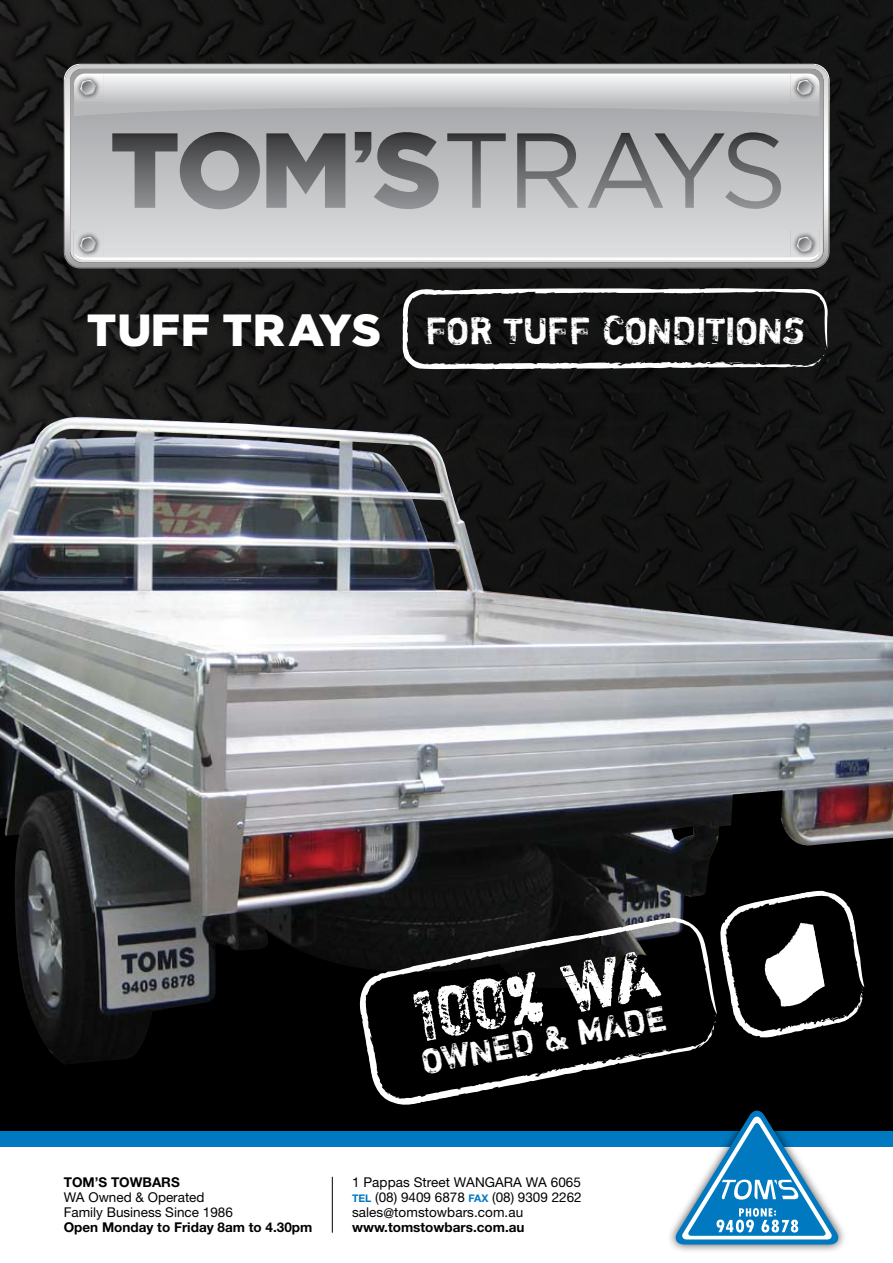
<style>
.page{position:relative;width:893px;height:1263px;background:#fff}
.page>*{position:absolute;margin:0;border:0;box-sizing:border-box;transform-origin:0 0}
.t1{font:70.65px "Shortcut";color:#fff}
.t2{font:37.95px "Shortcut";color:#fff}
.t3{font:34.8px "Shortcut";color:#fff}
.t4{font:13.5px/15px "Helvetica Neue LT Std";color:#000;text-align:justify}
.t5{font:700 13.5px "Helvetica Neue LT Std";color:#000}
.s1{font-family:"Gotham";font-weight:900;font-size:45px}
.s2{font-weight:700;font-size:10.5px;color:#0079c1}
</style>
<div class="page">
<div style="left:0;top:0;width:893px;height:1145px;background:#000"></div>
<img style="left:0;top:0;width:893px;height:417px">
<svg style="left:65px;top:65px;width:764px;height:203px;background:#b2b2b2"></svg>
<svg style="left:70px;top:69px;width:753px;height:193px;background:#c0c2c4"></svg>
<img style="left:790px;top:230px;width:30px;height:6px">
<svg style="left:73px;top:73px;width:747px;height:44px;background:#cbccce"></svg>
<img style="left:73px;top:230px;width:30px;height:6px">
<svg style="left:73px;top:236px;width:748px;height:24px;background:#dbdcde"></svg>
<svg style="left:112px;top:132px;width:669px;height:77px;background:#999a9c"></svg>
<div style="left:0;top:1130px;width:893px;height:16px;background:#0079c1"></div>
<div style="left:666px;top:1101px;width:188px;height:159px;background:#000;opacity:.75"></div>
<svg style="left:676px;top:1110px;width:162px;height:134px"></svg>
<img style="left:0;top:417px;width:893px;height:647px">
<hr style="left:332px;top:1177px;width:1px;height:55px;background:#000">
<svg style="left:403px;top:288px;width:425px;height:81px"></svg>
<svg style="left:358px;top:915px;width:359px;height:191px"></svg>
<svg style="left:714px;top:891px;width:150px;height:147px"></svg>
<svg style="left:653px;top:1051px;width:6px;height:2px"></svg>
<h2 class="t2" style="left:87px;top:307px;width:720px"><span class="s1">TUFF TRAYS</span> FOR TUFF CONDITIONS</h2>
<h1 class="t1" style="left:405px;top:975px;width:249px;rotate:-11deg">100% WA</h1>
<h3 class="t3" style="left:418px;top:1042px;width:249px;rotate:-11deg">OWNED &amp; MADE</h3>
<p class="t5" style="left:64px;top:1174px;width:118px">Tom’s Towbars</p>
<p class="t4" style="left:64px;top:1190px;width:171px">WA Owned &amp; Operated<br>Family Business Since 1986</p>
<p class="t5" style="left:64px;top:1219px;width:250px">Open Monday to Friday 8am to 4.30pm</p>
<p class="t4" style="left:352px;top:1175px;width:231px">1 Pappas Street WANGARA WA 6065<br><span class="s2">TEL</span> (08) 9409 6878 <span class="s2">FAX</span> (08) 9309 2262 sales@tomstowbars.com.au</p>
<p class="t5" style="left:352px;top:1219px;width:174px">www.tomstowbars.com.au</p>
</div>
